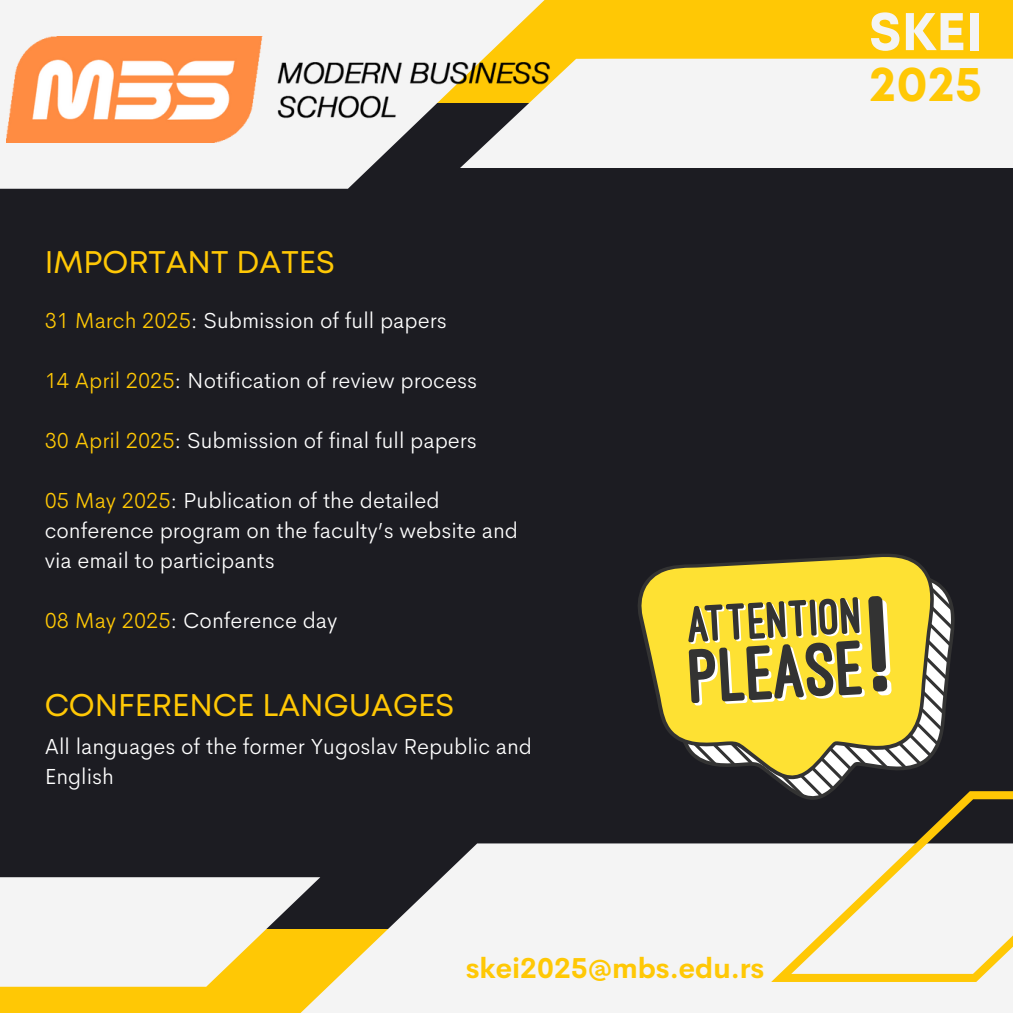
<style>
.page{position:relative;width:1013px;height:1013px;background:#fff}
.page>*{position:absolute;margin:0;border:0;box-sizing:border-box;transform-origin:0 0}
.t1{font:700 52.88px "Mont";color:#f4f4f4}
.t2{font:700 49.5px "Mont";color:#ffc805}
.t3{font:31.25px "Mont";color:#ffc805}
.t4{font:700 28.25px "Cerebri Sans";color:#ffc805}
.t5{font:300 22px/30px "Cerebri Sans";color:#fff}
.s1{color:#ffc805}
</style>
<div class="page">
<div style="left:0;top:0;width:1012px;height:1012px;background:#1c1c22"></div>
<div style="left:0;top:0;width:1012px;height:103px;background:#ffc805"></div>
<svg style="left:0;top:0;width:544px;height:189px;background:#d7d5d3"></svg>
<div style="left:0;top:929px;width:1012px;height:83px;background:#ffc805"></div>
<svg style="left:301px;top:843px;width:711px;height:169px;fill:#f4f4f4"></svg>
<svg style="left:0;top:877px;width:320px;height:109px;fill:#f4f4f4"></svg>
<div style="left:460px;top:59px;width:552px;height:109px;background:#f4f4f4"></div>
<svg style="left:771px;top:791px;width:241px;height:190px;fill:#f4f4f4"></svg>
<img style="left:6px;top:36px;width:573px;height:106px">
<svg style="left:771px;top:581px;width:185px;height:218px"></svg>
<svg style="left:638px;top:554px;width:297px;height:197px;fill:#fee133"></svg>
<svg style="left:688px;top:585px;width:264px;height:213px;background:#b0a24d"></svg>
<h1 class="t3" style="left:45px;top:250px;width:291px">IMPORTANT DATES</h1>
<h2 class="t5" style="left:45px;top:305px;width:403px"><span class="s1">31 March 2025</span>: Submission of full papers</h2>
<p class="t5" style="left:45px;top:365px;width:434px"><span class="s1">14 April 2025</span>: Notification of review process</p>
<p class="t5" style="left:45px;top:425px;width:434px"><span class="s1">30 April 2025</span>: Submission of final full papers</p>
<p class="t5" style="left:45px;top:485px;width:475px"><span class="s1">05 May 2025</span>: Publication of the detailed conference program on the faculty’s website and via email to participants</p>
<p class="t5" style="left:45px;top:605px;width:294px"><span class="s1">08 May 2025</span>: Conference day</p>
<h2 class="t3" style="left:45px;top:693px;width:411px">CONFERENCE LANGUAGES</h2>
<p class="t5" style="left:45px;top:731px;width:489px">All languages of the former Yugoslav Republic and<br>English</p>
<p class="t4" style="left:466px;top:950px;width:300px">skei2025@mbs.edu.rs</p>
<p class="t1" style="left:868px;top:12px;width:115px">SKEI</p>
<h1 class="t2" style="left:869px;top:65px;width:114px">2025</h1>
</div>
